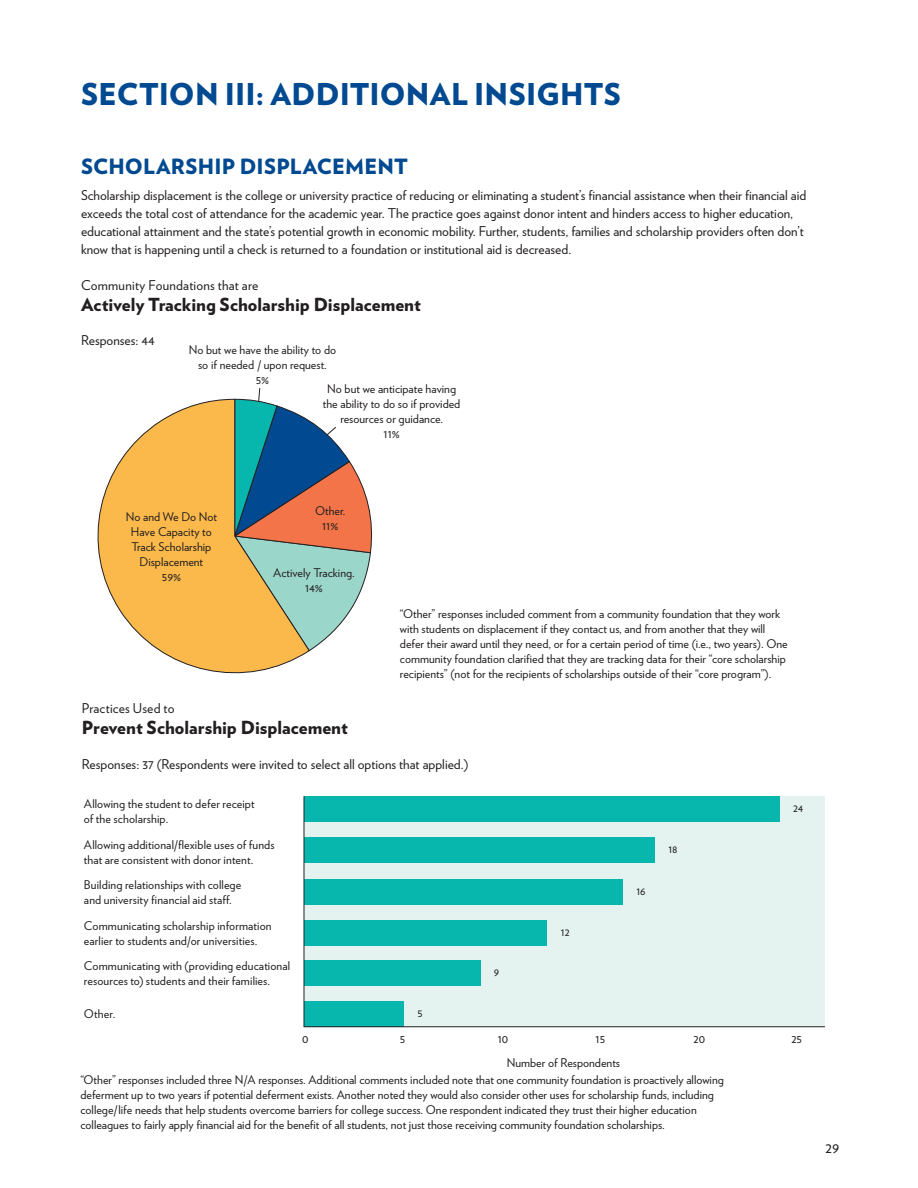
<style>
.page{position:relative;width:918px;height:1188px;background:#fff}
.page>*{position:absolute;margin:0;border:0;box-sizing:border-box;transform-origin:0 0}
.t1{font:900 30px "Verlag";letter-spacing:.005em;color:#014990}
.t2{font:900 21px "Verlag";letter-spacing:.01em;color:#014990}
.t3{font:900 18px "Verlag";color:#231f20}
.t4{font:15px "Verlag";color:#231f20}
.t5{font:13.5px/18px "Verlag";color:#231f20}
.t6{font:12px/15px "Verlag";color:#231f20}
.t7{font:11.25px "Verlag";letter-spacing:-.005em;color:#231f20}
</style>
<div class="page">
<svg style="left:258px;top:388px;width:115px;height:263px"></svg>
<svg style="left:97px;top:398px;width:213px;height:276px"></svg>
<div style="left:304px;top:796px;width:521px;height:231px;background:#e4f3f0"></div>
<div style="left:304px;top:796px;width:476px;height:26px;background:#07b7ae"></div>
<div style="left:304px;top:837px;width:351px;height:26px;background:#07b7ae"></div>
<div style="left:304px;top:879px;width:319px;height:26px;background:#07b7ae"></div>
<div style="left:304px;top:920px;width:243px;height:26px;background:#07b7ae"></div>
<div style="left:304px;top:960px;width:176px;height:26px;background:#07b7ae"></div>
<div style="left:304px;top:1001px;width:100px;height:26px;background:#07b7ae"></div>
<hr style="left:304px;top:796px;width:1px;height:231px;background:#231f20">
<hr style="left:304px;top:1026px;width:521px;height:1px;background:#231f20">
<p class="t1" style="left:81px;top:69px;width:541px">SECTION III: ADDITIONAL INSIGHTS</p>
<p class="t2" style="left:81px;top:149px;width:329px">SCHOLARSHIP DISPLACEMENT</p>
<p class="t5" style="left:81px;top:185px;width:727px">Scholarship displacement is the college or university practice of reducing or eliminating a student’s financial assistance when their financial aid exceeds the total cost of attendance for the academic year. The practice goes against donor intent and hinders access to higher education, educational attainment and the state’s potential growth in economic mobility. Further, students, families and scholarship providers often don’t know that is happening until a check is returned to a foundation or institutional aid is decreased.</p>
<p class="t5" style="left:81px;top:276px;width:179px">Community Foundations that are</p>
<p class="t3" style="left:81px;top:290px;width:342px">Actively Tracking Scholarship Displacement</p>
<p class="t5" style="left:81px;top:331px;width:75px">Responses: 44</p>
<p class="t6" style="left:189px;top:342px;width:149px;text-align:center">No but we have the ability to do so if needed / upon request.</p>
<p class="t6" style="left:256px;top:372px;width:15px">5%</p>
<p class="t6" style="left:323px;top:380px;width:139px;text-align:center">No but we anticipate having the ability to do so if provided resources or guidance.</p>
<p class="t6" style="left:384px;top:425px;width:18px">11%</p>
<p class="t6" style="left:126px;top:509px;width:93px;text-align:center">No and We Do Not<br>Have Capacity to</p>
<p class="t6" style="left:131px;top:539px;width:81px;text-align:center">Track Scholarship<br>Displacement</p>
<p class="t6" style="left:162px;top:569px;width:21px">59%</p>
<p class="t6" style="left:315px;top:502px;width:32px">Other.</p>
<p class="t6" style="left:322px;top:517px;width:18px">11%</p>
<p class="t6" style="left:273px;top:564px;width:83px">Actively Tracking.</p>
<p class="t6" style="left:305px;top:579px;width:19px">14%</p>
<p class="t6" style="left:400px;top:605px;width:389px">“Other” responses included comment from a community foundation that they work with students on displacement if they contact us, and from another that they will defer their award until they need, or for a certain period of time (i.e., two years). One community foundation clarified that they are tracking data for their “core scholarship recipients” (not for the recipients of scholarships outside of their “core program”).</p>
<p class="t5" style="left:82px;top:699px;width:94px">Practices Used to</p>
<p class="t3" style="left:82px;top:713px;width:268px">Prevent Scholarship Displacement</p>
<p class="t5" style="left:82px;top:754px;width:388px">Responses: 37 (Respondents were invited to select all options that applied.)</p>
<p class="t6" style="left:84px;top:796px;width:172px">Allowing the student to defer receipt of the scholarship.</p>
<p class="t6" style="left:84px;top:836px;width:192px">Allowing additional/flexible uses of funds that are consistent with donor intent.</p>
<p class="t6" style="left:84px;top:877px;width:159px">Building relationships with college</p>
<p class="t6" style="left:84px;top:892px;width:149px">and university financial aid staff.</p>
<p class="t6" style="left:84px;top:917px;width:189px">Communicating scholarship information earlier to students and/or universities.</p>
<p class="t6" style="left:84px;top:958px;width:208px">Communicating with (providing educational resources to) students and their families.</p>
<p class="t6" style="left:84px;top:1005px;width:33px">Other.</p>
<p class="t7" style="left:417px;top:1004px;width:7px">5</p>
<p class="t7" style="left:494px;top:963px;width:7px">9</p>
<p class="t7" style="left:561px;top:923px;width:10px">12</p>
<p class="t7" style="left:636px;top:882px;width:11px">16</p>
<p class="t7" style="left:668px;top:841px;width:11px">18</p>
<p class="t7" style="left:793px;top:800px;width:12px">24</p>
<p class="t6" style="left:302px;top:1031px;width:8px">0</p>
<p class="t6" style="left:400px;top:1031px;width:7px">5</p>
<p class="t6" style="left:498px;top:1031px;width:12px">10</p>
<p class="t6" style="left:596px;top:1031px;width:11px">15</p>
<p class="t6" style="left:694px;top:1031px;width:13px">20</p>
<p class="t6" style="left:791px;top:1031px;width:12px">25</p>
<p class="t6" style="left:507px;top:1054px;width:115px">Number of Respondents</p>
<p class="t6" style="left:80px;top:1072px;width:645px">“Other” responses included three N/A responses. Additional comments included note that one community foundation is proactively allowing deferment up to two years if potential deferment exists. Another noted they would also consider other uses for scholarship funds, including college/life needs that help students overcome barriers for college success. One respondent indicated they trust their higher education colleagues to fairly apply financial aid for the benefit of all students, not just those receiving community foundation scholarships.</p>
<p class="t4" style="left:826px;top:1136px;width:15px">29</p>
</div>
